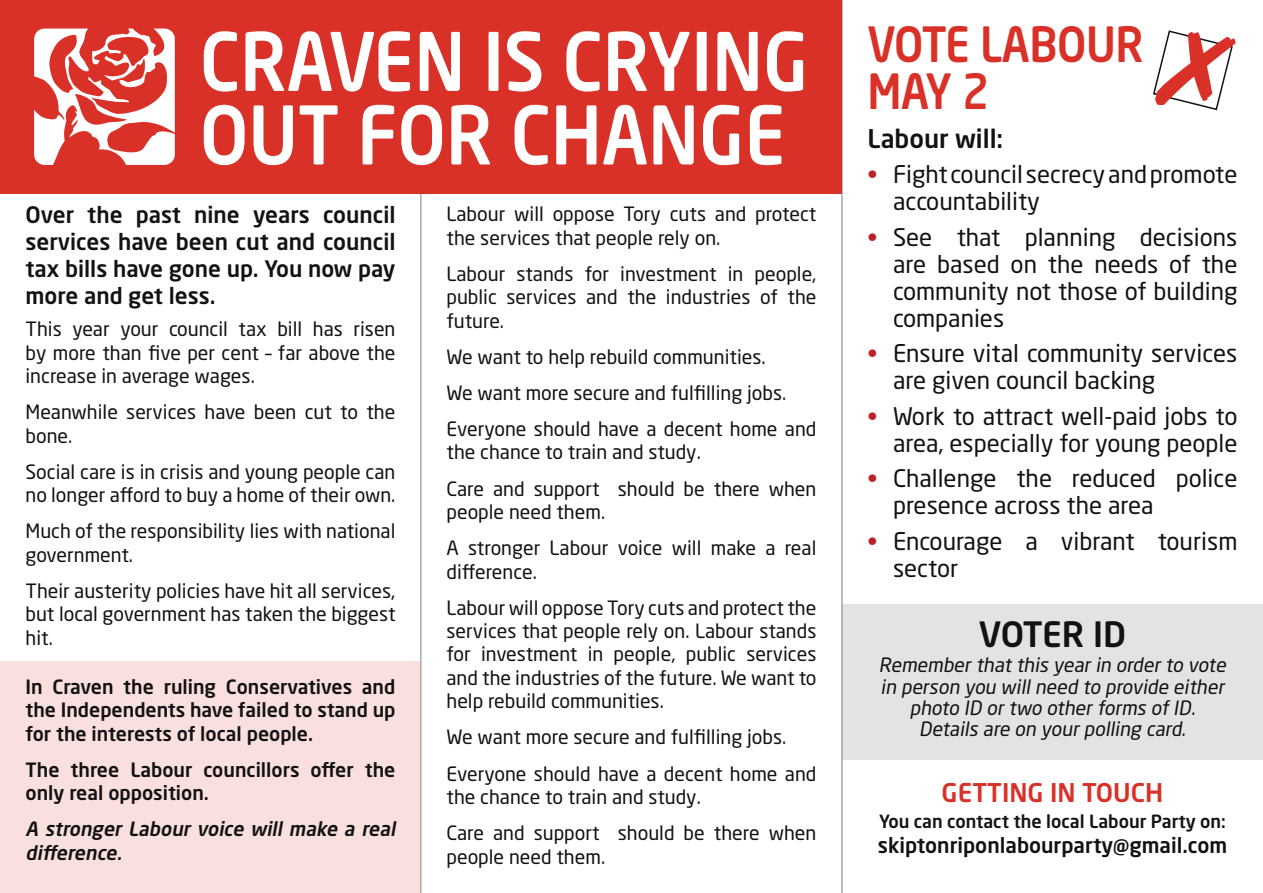
<style>
.page{position:relative;width:1263px;height:893px;background:#fff}
.page>*{position:absolute;margin:0;border:0;box-sizing:border-box;transform-origin:0 0}
.t1{font:500 79.5px/73.5px "Neo Sans Std";color:#fff;scale:.9 1}
.t2{font:500 48px/46.5px "Neo Sans Std";letter-spacing:-.01em;color:#d93027;scale:.9 1}
.t3{font:500 34.5px "Neo Sans Std";letter-spacing:-.025em;color:#121212}
.t4{font:500 25.5px "Neo Sans Std";color:#d93027}
.t5{font:500 25.5px "Neo Sans Std";color:#121212}
.t6{font:24px/27px "Neo Sans Std";color:#121212}
.t7{font:500 22.5px/27px "Neo Sans Std";color:#121212;text-align:justify}
.t8{font:500 21px "Neo Sans Std";color:#121212}
.t9{font:19.5px/23.4px "Neo Sans Std";color:#121212}
.t10{font:500 19.5px/23.4px "Neo Sans Std";color:#121212;text-align:justify}
.t11{font:italic 19.5px/21px "Neo Sans Std";color:#121212;text-align:center}
.t12{font:italic 500 19.5px/23.4px "Neo Sans Std";color:#121212}
.t13{font:500 18px "Neo Sans Std";color:#121212}
.s1{color:#bc2229}
</style>
<div class="page">
<div style="left:842px;top:604px;width:421px;height:155px;background:#e2e4e4"></div>
<div style="left:0;top:661px;width:421px;height:232px;background:#f9e0df"></div>
<hr style="left:421px;top:0;width:1px;height:893px;background:#a7aaa9">
<hr style="left:842px;top:0;width:1px;height:893px;background:#a7aaa9">
<div style="left:0;top:0;width:842px;height:193px;background:#d93027"></div>
<svg style="left:34px;top:29px;width:141px;height:136px"></svg>
<svg style="left:1153px;top:30px;width:80px;height:81px"></svg>
<h1 class="t1" style="left:200px;top:23px;width:678px">CRAVEN IS CRYING<br>OUT FOR CHANGE</h1>
<p class="t7" style="left:26px;top:201px;width:371px">Over the past nine years council services have been cut and council tax bills have gone up. You now pay more and get less.</p>
<p class="t9" style="left:26px;top:317px;width:371px;text-align:justify">This year your council tax bill has risen by more than five per cent – far above the increase in average wages.</p>
<p class="t9" style="left:26px;top:400px;width:371px">Meanwhile services have been cut to the bone.</p>
<p class="t9" style="left:26px;top:460px;width:371px">Social care is in crisis and young people can no longer afford to buy a home of their own.</p>
<p class="t9" style="left:26px;top:519px;width:371px">Much of the responsibility lies with national government.</p>
<p class="t9" style="left:26px;top:579px;width:371px;text-align:justify">Their austerity policies have hit all services, but local government has taken the biggest hit.</p>
<p class="t10" style="left:26px;top:674px;width:371px">In Craven the ruling Conservatives and the Independents have failed to stand up for the interests of local people.</p>
<p class="t10" style="left:26px;top:757px;width:371px">The three Labour councillors offer the only real opposition.</p>
<p class="t12" style="left:26px;top:817px;width:376px">A stronger Labour voice will make a real difference.</p>
<p class="t9" style="left:446px;top:202px;width:371px">Labour will oppose Tory cuts and protect the services that people rely on.</p>
<p class="t9" style="left:446px;top:262px;width:371px;text-align:justify">Labour stands for investment in people, public services and the industries of the future.</p>
<p class="t9" style="left:446px;top:338px;width:371px;line-height:36.2px">We want to help rebuild communities.<br>We want more secure and fulfilling jobs.<br>Everyone should have a decent home and</p>
<p class="t9" style="left:446px;top:434px;width:371px;line-height:36.2px">the chance to train and study.<br>Care and support should be there when</p>
<p class="t9" style="left:446px;top:493px;width:371px;line-height:36.2px">people need them.<br>A stronger Labour voice will make a real</p>
<p class="t9" style="left:446px;top:553px;width:371px;line-height:36.2px">difference.<br>Labour will oppose Tory cuts and protect the</p>
<p class="t9" style="left:446px;top:619px;width:371px;text-align:justify">services that people rely on. Labour stands for investment in people, public services and the industries of the future. We want to help rebuild communities.</p>
<p class="t9" style="left:446px;top:719px;width:371px;line-height:36.2px">We want more secure and fulfilling jobs.<br>Everyone should have a decent home and</p>
<p class="t9" style="left:446px;top:778px;width:371px;line-height:36.2px">the chance to train and study.<br>Care and support should be there when</p>
<p class="t9" style="left:446px;top:844px;width:160px">people need them.</p>
<h2 class="t2" style="left:867px;top:20px;width:308px">VOTE LABOUR<br>MAY 2</h2>
<h3 class="t5" style="left:867px;top:122px;width:137px">Labour will:</h3>
<p class="t6" style="left:893px;top:161px;width:346px;text-indent:-26px"><span class="s1">•</span> Fight council secrecy and promote accountability</p>
<p class="t6" style="left:893px;top:223px;width:346px;text-align:justify;text-indent:-26px"><span class="s1">•</span> See that planning decisions are based on the needs of the community not those of building companies</p>
<p class="t6" style="left:893px;top:340px;width:346px;text-indent:-26px"><span class="s1">•</span> Ensure vital community services are given council backing</p>
<p class="t6" style="left:867px;top:402px;width:371px;text-align:right"><span class="s1">•</span> Work to attract well-paid jobs to area, especially for young people</p>
<p class="t6" style="left:893px;top:465px;width:346px;text-indent:-26px"><span class="s1">•</span> Challenge the reduced police presence across the area</p>
<p class="t6" style="left:893px;top:527px;width:346px;text-indent:-26px"><span class="s1">•</span> Encourage a vibrant tourism sector</p>
<h3 class="t3" style="left:979px;top:613px;width:149px">VOTER ID</h3>
<p class="t11" style="left:879px;top:654px;width:352px">Rememberthat this yearin orderto vote in person you willneed to provide either photo ID ortwo otherforms of ID.<br>Details are on yourpolling card.</p>
<h3 class="t4" style="left:942px;top:776px;width:223px">GETTING IN TOUCH</h3>
<p class="t13" style="left:879px;top:810px;width:348px">You can contact the local Labour Party on:</p>
<p class="t8" style="left:878px;top:832px;width:351px">skiptonriponlabourparty@gmail.com</p>
</div>
